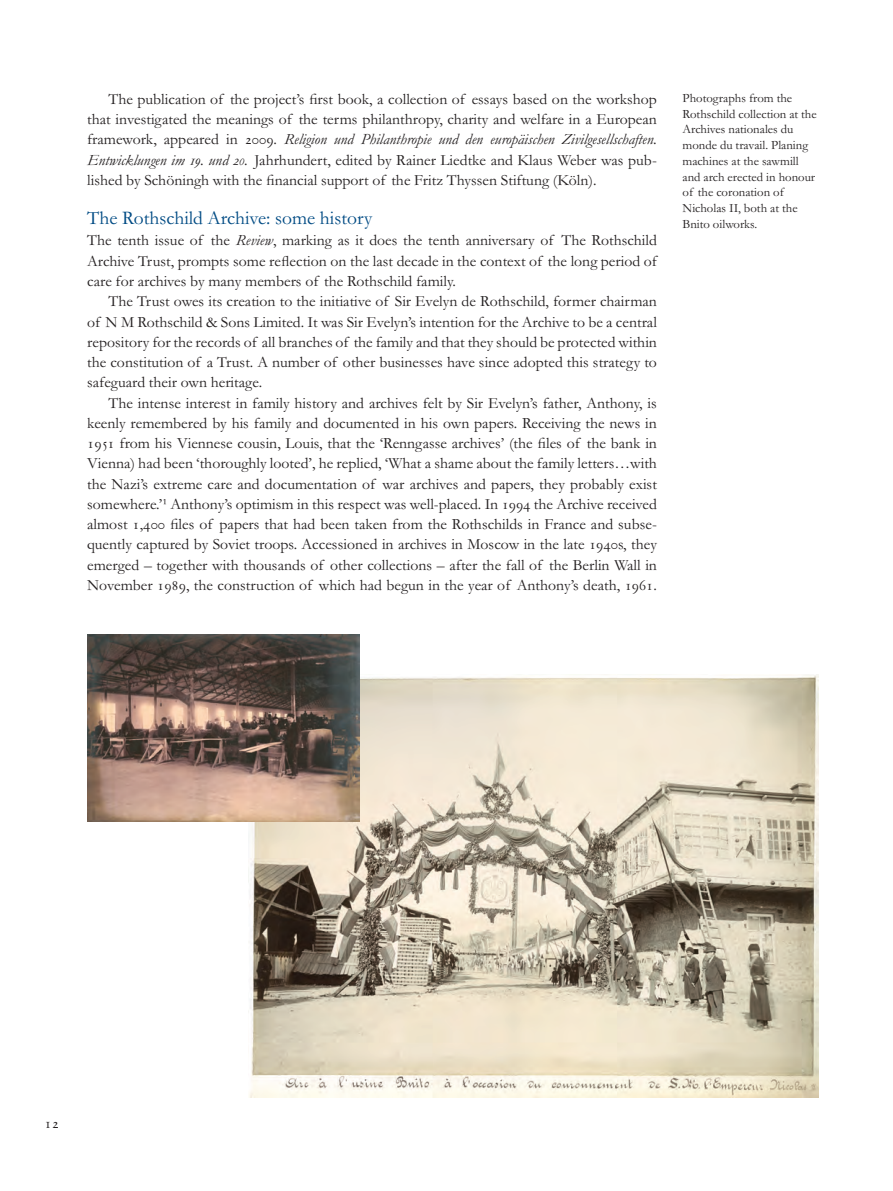
<style>
.page{position:relative;width:893px;height:1191px;background:#fff}
.page>*{position:absolute;margin:0;border:0;box-sizing:border-box;transform-origin:0 0}
.t1{font:19.5px "Garamond";color:#004b84}
.t2{font:15.75px/20.2px "Garamond";color:#231f20;text-align:justify}
.t3{font:15.75px "Garamond Expert";color:#231f20}
.t4{font:12.75px/15.8px "Garamond";color:#231f20}
.s1{font-family:"Garamond Expert"}
.s2{font-style:italic}
.s3{font-family:"Garamond Expert";font-style:italic}
</style>
<div class="page">
<img style="left:249px;top:674px;width:570px;height:423px">
<img style="left:87px;top:635px;width:272px;height:186px">
<p class="t2" style="left:87px;top:91px;width:571px;text-indent:21px">The publication of the project’s first book, a collection of essays based on the workshop that investigated the meanings of the terms philanthropy, charity and welfare in a European framework, appeared in <span class="s1">2009</span>. <span class="s2">Religion und Philanthropie und den europäischen Zivilgesellschaften.<br>Entwicklungen im</span> <span class="s3">19</span><span class="s2">. und</span> <span class="s3">20</span>. Jahrhundert, edited by Rainer Liedtke and Klaus Weber was pub&shy;lished by Schöningh with the financial support of the Fritz Thyssen Stiftung (Köln).</p>
<p class="t1" style="left:87px;top:211px;width:287px">The Rothschild Archive: some history</p>
<p class="t2" style="left:87px;top:232px;width:571px">The tenth issue of the <span class="s2">Review</span>, marking as it does the tenth anniversary of The Rothschild Archive Trust, prompts some reflection on the last decade in the context of the long period of care for archives by many members of the Rothschild family.</p>
<p class="t2" style="left:87px;top:293px;width:571px;text-indent:21px">The Trust owes its creation to the initiative of Sir Evelyn de Rothschild, former chairman of N M Rothschild &amp; Sons Limited. It was Sir Evelyn’s intention for the Archive to be a central repository for the records of all branches of the family and that they should be protected within the constitution of a Trust. A number of other businesses have since adopted this strategy to safeguard their own heritage.</p>
<p class="t2" style="left:87px;top:394px;width:571px;text-indent:21px">The intense interest in family history and archives felt by Sir Evelyn’s father, Anthony, is keenly remembered by his family and documented in his own papers. Receiving the news in <span class="s1">1951</span> from his Viennese cousin, Louis, that the ‘Renngasse archives’ (the files of the bank in Vienna) had been ‘thoroughly looted’, he replied, ‘What a shame about the family letters…with the Nazi’s extreme care and documentation of war archives and papers, they probably exist somewhere.’<span class="s1">¹</span> Anthony’s optimism in this respect was well-placed. In <span class="s1">1994</span> the Archive received almost <span class="s1">1,400</span> files of papers that had been taken from the Rothschilds in France and subse&shy;quently captured by Soviet troops. Accessioned in archives in Moscow in the late <span class="s1">1940</span>s, they emerged – together with thousands of other collections – after the fall of the Berlin Wall in November <span class="s1">1989</span>, the construction of which had begun in the year of Anthony’s death, <span class="s1">1961</span>.</p>
<p class="t4" style="left:682px;top:92px;width:136px">Photographs from the<br>Rothschild collection at the<br>Archives nationales du monde du travail. Planing machines at the sawmill and arch erected in honour of the coronation of<br>Nicholas II, both at the<br>Bnito oilworks.</p>
<p class="t3" style="left:45px;top:1112px;width:16px">12</p>
</div>
